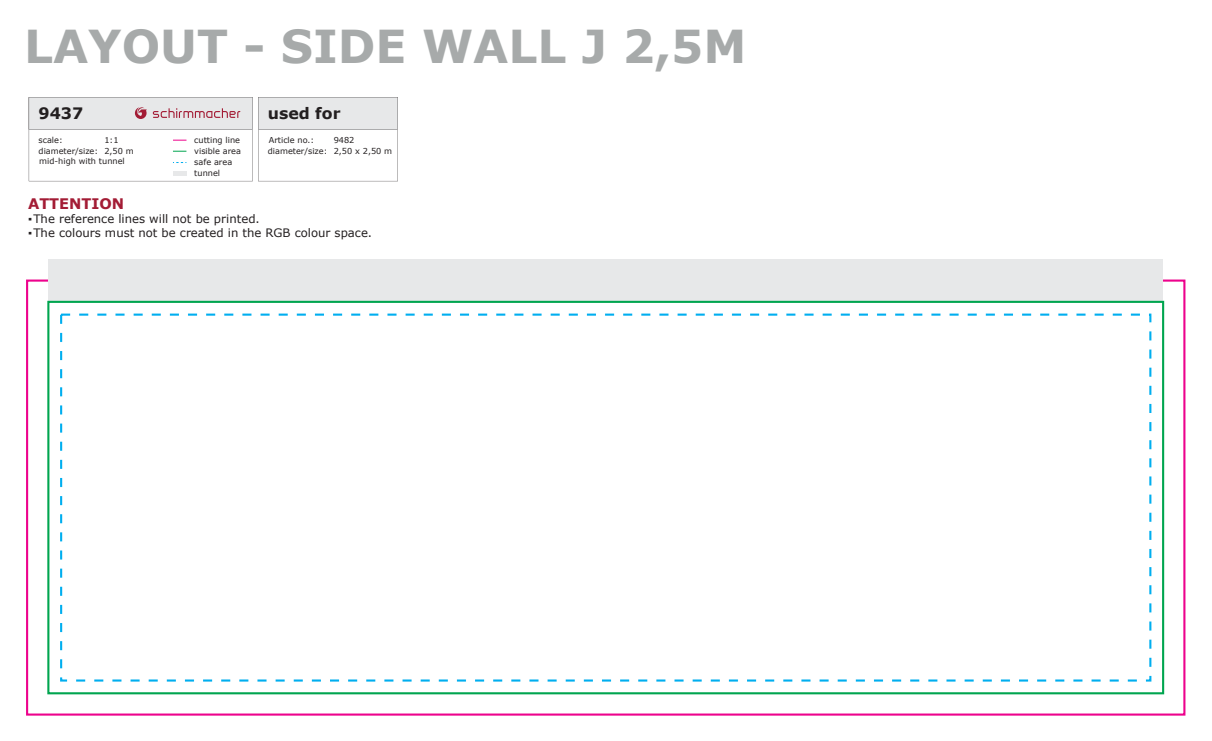
<style>
.page{position:relative;width:1212px;height:741px;background:#fff}
.page>*{position:absolute;margin:0;border:0;box-sizing:border-box;transform-origin:0 0}
.t1{font:700 45.36px "Verdana";color:#a7aaaa}
.t2{font:700 15.75px "Verdana";color:#231f20}
.t3{font:700 14.55px "Verdana";color:#a31c35}
.t4{font:11.64px "Verdana";color:#231f20}
.t5{font:8.16px/11.1px "Verdana";color:#231f20}
</style>
<div class="page">
<svg style="left:29px;top:97px;width:369px;height:84px"></svg>
<hr style="left:173px;top:171px;width:13px;height:4px;background:#e7e8e9">
<div style="left:48px;top:259px;width:1114px;height:43px;background:#e7e8e9"></div>
<div style="left:47px;top:301px;width:1116px;height:393px;border:2px solid #00a54f"></div>
<div style="left:60px;top:313px;width:1091px;height:368px;border:2px dashed #00aeef"></div>
<h1 class="t1" style="left:24px;top:15px;width:723px">LAYOUT - SIDE WALL J 2,5M</h1>
<h2 class="t2" style="left:39px;top:103px;width:46px">9437</h2>
<p class="t5" style="left:39px;top:134px;width:61px">scale: diameter/size:</p>
<p class="t5" style="left:104px;top:134px;width:31px">1:1<br>2,50 m</p>
<p class="t5" style="left:194px;top:134px;width:48px">cutting line visible area safe area</p>
<h2 class="t2" style="left:268px;top:103px;width:74px">used for</h2>
<p class="t5" style="left:268px;top:145px;width:61px">diameter/size:</p>
<p class="t5" style="left:334px;top:134px;width:60px">9482<br>2,50 x 2,50 m</p>
<p class="t5" style="left:269px;top:134px;width:47px">Article no.:</p>
<p class="t5" style="left:39px;top:156px;width:87px">mid-high with tunnel</p>
<p class="t5" style="left:194px;top:167px;width:27px">tunnel</p>
<h3 class="t3" style="left:28px;top:194px;width:98px">ATTENTION</h3>
<h3 class="t4" style="left:28px;top:211px;width:233px">▪The reference lines will not be printed.</h3>
<h3 class="t4" style="left:28px;top:225px;width:345px">▪The colours must not be created in the RGB colour space.</h3>
</div>
